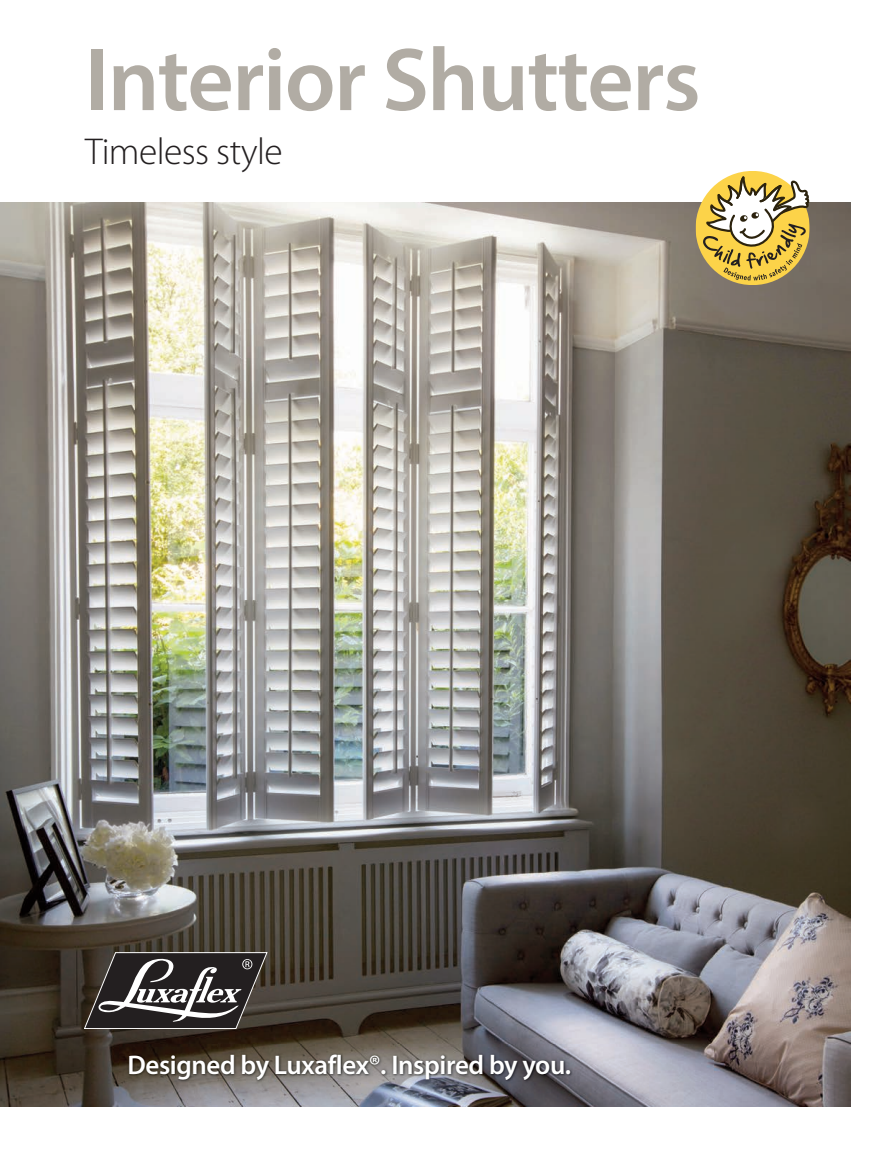
<style>
.page{position:relative;width:893px;height:1149px;background:#fff}
.page>*{position:absolute;margin:0;border:0;box-sizing:border-box;transform-origin:0 0}
.t1{font:600 90px "Myriad Pro";letter-spacing:-.015em;color:#b1aca4}
.t2{font:300 37.5px "Myriad Pro";letter-spacing:-.015em;color:#231f20}
.t3{font:600 27px "Myriad Pro";letter-spacing:-.015em;color:#fff}
</style>
<div class="page">
<img style="left:0;top:202px;width:850px;height:904px">
<img style="left:120px;top:1044px;width:594px;height:60px">
<svg style="left:84px;top:952px;width:183px;height:76px"></svg>
<div style="left:695px;top:171px;width:115px;height:114px;background:#fcd349;border-radius:50%"></div>
<svg style="left:702px;top:171px;width:108px;height:109px"></svg>
<h1 class="t1" style="left:85px;top:46px;width:617px">Interior Shutters</h1>
<h2 class="t2" style="left:85px;top:137px;width:199px">Timeless style</h2>
<p class="t3" style="left:128px;top:1054px;width:445px">Designed by Luxaflex®. Inspired by you.</p>
</div>
